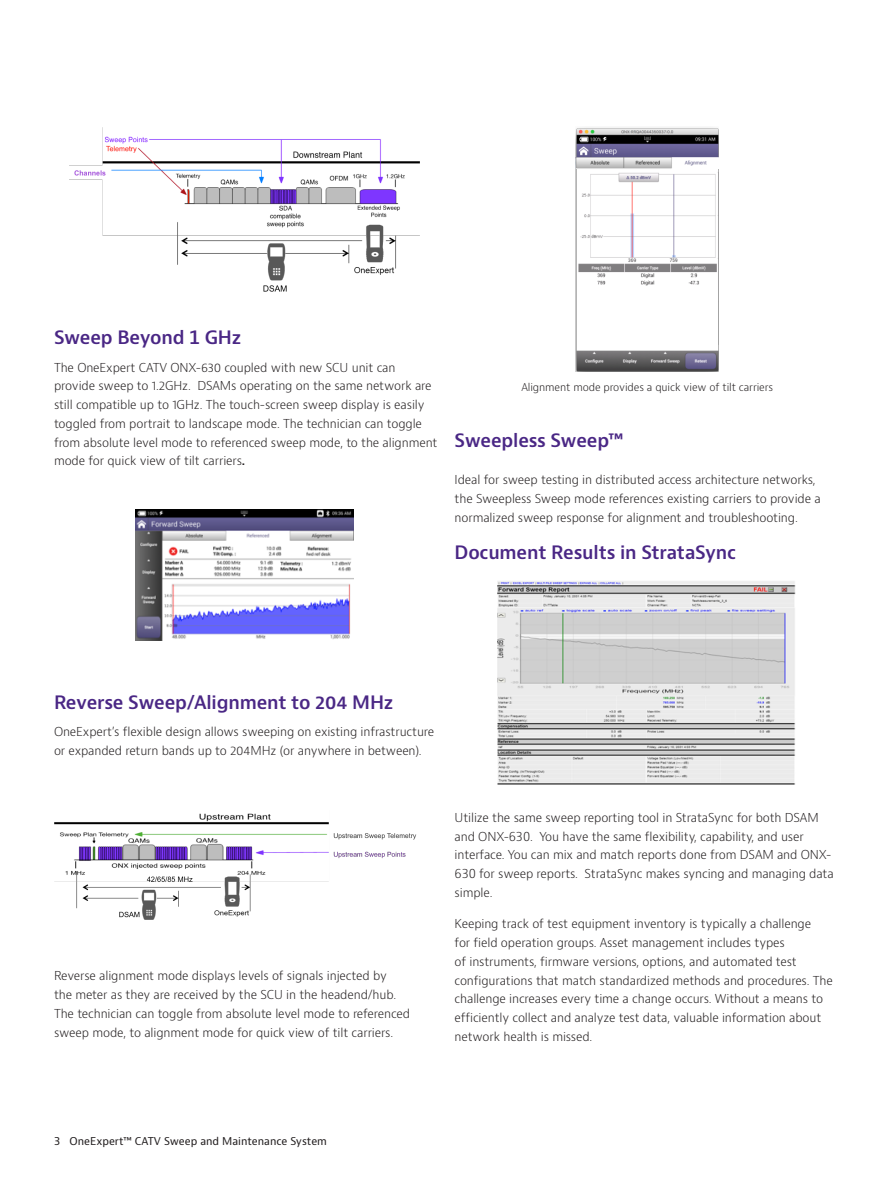
<style>
.page{position:relative;width:893px;height:1191px;background:#fff}
.page>*{position:absolute;margin:0;border:0;box-sizing:border-box;transform-origin:0 0}
.Call_out_text_15_21{font:600 18px "Bernino Sans";letter-spacing:-.01em;color:#4a2785}
.Body_text_8_12_5{font:600 18px "Bernino Sans";letter-spacing:-.01em;color:#4a2785}
.Header_12_16{font:600 18px "Bernino Sans";letter-spacing:-.01em;color:#4a2785}
.Call_out_text_15_21-2{font:300 12px/18.8px "Bernino Sans";letter-spacing:-.01em;color:#231f20}
.Body_text_8_12_5-2{font:300 12px/18.8px "Bernino Sans";letter-spacing:-.01em;color:#231f20}
.Bulleted_text_7_5_12{font:300 10.5px "Bernino Sans";letter-spacing:-.01em;color:#231f20}
.t1{font:10.5px "Bernino Sans";color:#231f20}
.s1{font-weight:600}
</style>
<div class="page">
<img style="left:55px;top:813px;width:362px;height:107px">
<img style="left:70px;top:128px;width:350px;height:164px">
<img style="left:136px;top:509px;width:217px;height:131px">
<img style="left:498px;top:581px;width:298px;height:203px">
<img style="left:575px;top:127px;width:144px;height:244px">
<img style="left:575px;top:158px;width:144px;height:11px">
<div style="left:589px;top:291px;width:100px;height:31px;background:#fff"></div>
<p class="Header_12_16" style="left:54px;top:326px;width:189px">Sweep Beyond 1 GHz</p>
<p class="Body_text_8_12_5-2" style="left:54px;top:358px;width:385px">The OneExpert CATV ONX-630 coupled with new SCU unit can provide sweep to 1.2GHz. DSAMs operating on the same network are still compatible up to 1GHz. The touch-screen sweep display is easily toggled from portrait to landscape mode. The technician can toggle from absolute level mode to referenced sweep mode, to the alignment mode for quick view of tilt carriers<span class="s1">.</span></p>
<p class="Bulleted_text_7_5_12" style="left:521px;top:380px;width:253px">Alignment mode provides a quick view of tilt carriers</p>
<p class="Call_out_text_15_21" style="left:455px;top:428px;width:170px">Sweepless Sweep™</p>
<p class="Call_out_text_15_21-2" style="left:455px;top:470px;width:368px">Ideal for sweep testing in distributed access architecture networks, the Sweepless Sweep mode references existing carriers to provide a normalized sweep response for alignment and troubleshooting.</p>
<p class="Call_out_text_15_21" style="left:455px;top:541px;width:283px">Document Results in StrataSync</p>
<p class="Body_text_8_12_5" style="left:54px;top:691px;width:341px">Reverse Sweep/Alignment to 204 MHz</p>
<p class="Body_text_8_12_5-2" style="left:54px;top:723px;width:382px">OneExpert’s flexible design allows sweeping on existing infrastructure or expanded return bands up to 204MHz (or anywhere in between).</p>
<p class="Body_text_8_12_5-2" style="left:54px;top:966px;width:358px">Reverse alignment mode displays levels of signals injected by<br>the meter as they are received by the SCU in the headend/hub.<br>The technician can toggle from absolute level mode to referenced sweep mode, to alignment mode for quick view of tilt carriers.</p>
<p class="Call_out_text_15_21-2" style="left:455px;top:808px;width:381px">Utilize the same sweep reporting tool in StrataSync for both DSAM and ONX-630. You have the same flexibility, capability, and user interface. You can mix and match reports done from DSAM and ONX-630 for sweep reports. StrataSync makes syncing and managing data simple.</p>
<p class="Call_out_text_15_21-2" style="left:455px;top:914px;width:380px">Keeping track of test equipment inventory is typically a challenge<br>for field operation groups. Asset management includes types<br>of instruments, firmware versions, options, and automated test configurations that match standardized methods and procedures. The challenge increases every time a change occurs. Without a means to efficiently collect and analyze test data, valuable information about network health is missed.</p>
<p class="t1" style="left:54px;top:1134px;width:274px">3 OneExpert™ CATV Sweep and Maintenance System</p>
</div>
